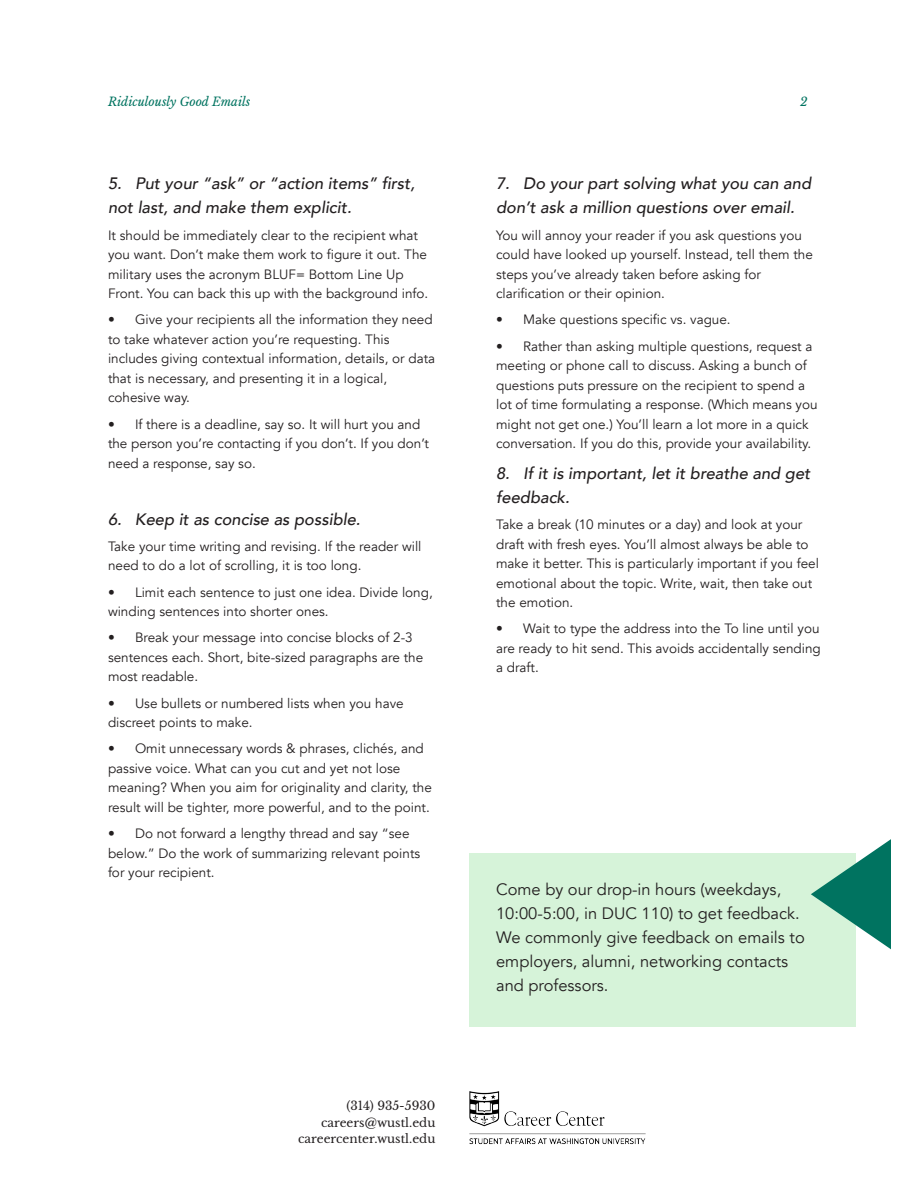
<style>
.page{position:relative;width:918px;height:1188px;background:#fff}
.page>*{position:absolute;margin:0;border:0;box-sizing:border-box;transform-origin:0 0}
.t1{font:italic 500 16.5px/24px "Avenir";color:#231f20}
.t2{font:16.5px/24px "Avenir";color:#231f20}
.t3{font:13.5px/19.5px "Avenir";color:#231f20}
.t4{font:12px/16.5px "Libre Baskerville";color:#231f20;text-align:right}
.Header_text{font:italic 12px "Libre Baskerville";color:#007360}
</style>
<div class="page">
<img style="left:469px;top:1091px;width:177px;height:54px">
<div style="left:469px;top:853px;width:386px;height:174px;background:#d6f3d9"></div>
<svg style="left:811px;top:839px;width:80px;height:110px"></svg>
<p class="Header_text" style="left:108px;top:94px;width:144px">Ridiculously Good Emails</p>
<p class="Header_text" style="left:800px;top:94px;width:9px">2</p>
<p class="t1" style="left:108px;top:172px;width:309px">5. Put your “ask” or “action items” first, not last, and make them explicit.</p>
<p class="t3" style="left:108px;top:225px;width:322px">It should be immediately clear to the recipient what you want. Don’t make them work to figure it out. The military uses the acronym BLUF= Bottom Line Up Front. You can back this up with the background info.</p>
<p class="t3" style="left:108px;top:310px;width:329px">• Give your recipients all the information they need to take whatever action you’re requesting. This includes giving contextual information, details, or data that is necessary, and presenting it in a logical, cohesive way.</p>
<p class="t3" style="left:108px;top:414px;width:323px">• If there is a deadline, say so. It will hurt you and the person you’re contacting if you don’t. If you don’t need a response, say so.</p>
<p class="t1" style="left:108px;top:507px;width:254px">6. Keep it as concise as possible.</p>
<p class="t3" style="left:108px;top:537px;width:315px">Take your time writing and revising. If the reader will need to do a lot of scrolling, it is too long.</p>
<p class="t3" style="left:108px;top:582px;width:326px">• Limit each sentence to just one idea. Divide long, winding sentences into shorter ones.</p>
<p class="t3" style="left:108px;top:628px;width:317px">• Break your message into concise blocks of 2-3 sentences each. Short, bite-sized paragraphs are the most readable.</p>
<p class="t3" style="left:108px;top:693px;width:297px">• Use bullets or numbered lists when you have discreet points to make.</p>
<p class="t3" style="left:108px;top:739px;width:325px">• Omit unnecessary words &amp; phrases, clichés, and passive voice. What can you cut and yet not lose meaning? When you aim for originality and clarity, the result will be tighter, more powerful, and to the point.</p>
<p class="t3" style="left:108px;top:824px;width:314px">• Do not forward a lengthy thread and say “see below.” Do the work of summarizing relevant points for your recipient.</p>
<p class="t4" style="left:298px;top:1098px;width:139px">(314) 935-5930 careers@wustl.edu careercenter.wustl.edu</p>
<p class="t1" style="left:496px;top:172px;width:316px">7. Do your part solving what you can and don’t ask a million questions over email.</p>
<p class="t3" style="left:496px;top:225px;width:318px">You will annoy your reader if you ask questions you could have looked up yourself. Instead, tell them the steps you’ve already taken before asking for clarification or their opinion.</p>
<p class="t3" style="left:496px;top:310px;width:236px">• Make questions specific vs. vague.</p>
<p class="t3" style="left:496px;top:336px;width:323px">• Rather than asking multiple questions, request a meeting or phone call to discuss. Asking a bunch of questions puts pressure on the recipient to spend a lot of time formulating a response. (Which means you might not get one.) You’ll learn a lot more in a quick conversation. If you do this, provide your availability.</p>
<p class="t1" style="left:496px;top:461px;width:316px">8. If it is important, let it breathe and get feedback.</p>
<p class="t3" style="left:496px;top:515px;width:324px">Take a break (10 minutes or a day) and look at your draft with fresh eyes. You’ll almost always be able to make it better. This is particularly important if you feel emotional about the topic. Write, wait, then take out the emotion.</p>
<p class="t3" style="left:496px;top:619px;width:326px;text-align:justify">• Wait to type the address into the To line until you are ready to hit send. This avoids accidentally sending a draft.</p>
<p class="t2" style="left:496px;top:877px;width:310px">Come by our drop-in hours (weekdays, 10:00-5:00, in DUC 110) to get feedback.<br>We commonly give feedback on emails to employers, alumni, networking contacts and professors.</p>
</div>
